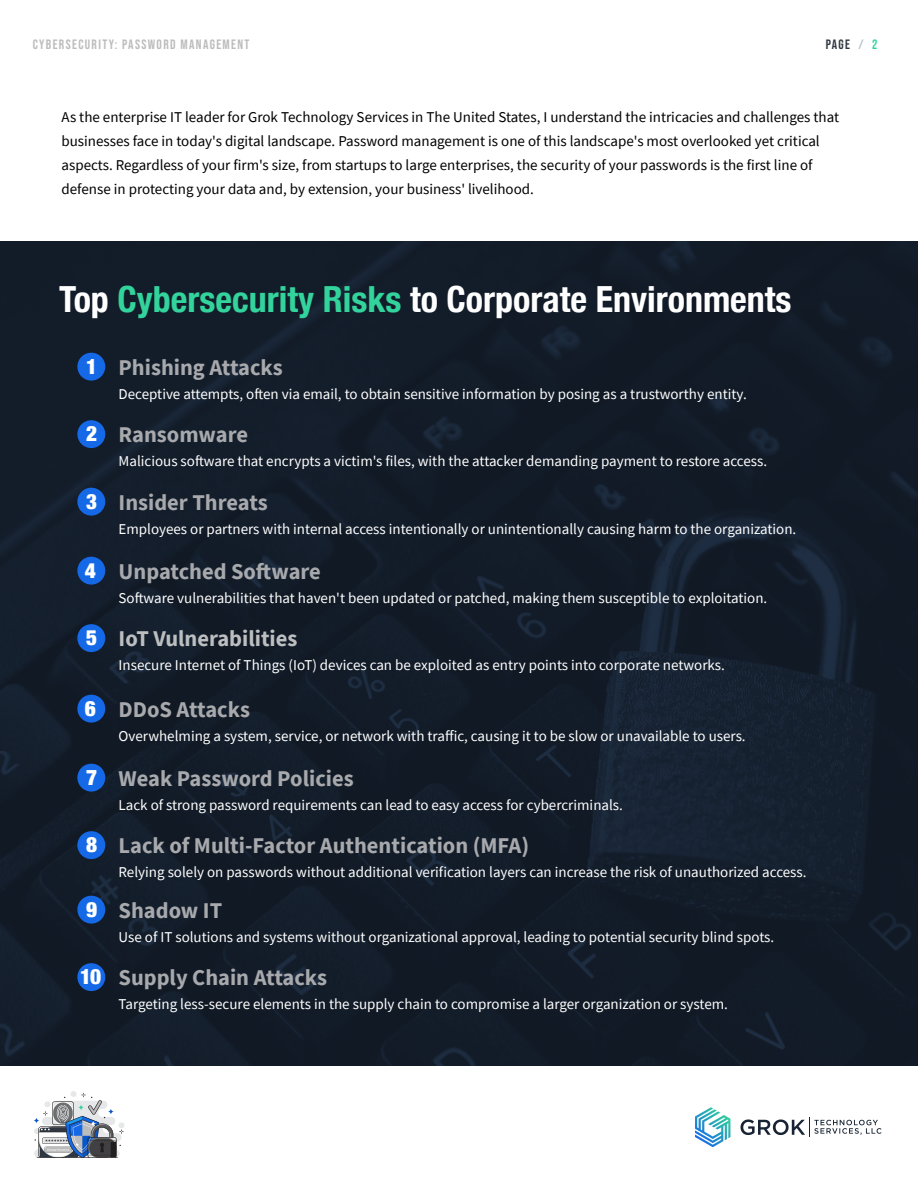
<style>
.page{position:relative;width:918px;height:1188px;background:#fff}
.page>*{position:absolute;margin:0;border:0;box-sizing:border-box;transform-origin:0 0}
.t1{font:700 condensed 36px "Helvetica Neue";color:#fff}
.t2{font:700 22.5px "Source Sans Pro";color:#a7a9ac}
.t3{font:700 22.5px "Source Sans Pro";color:#bcbec0}
.t4{font:900 condensed 21.3px "Helvetica Neue";color:#fff}
.t5{font:15px "Source Sans Pro";color:#fff}
.t6{font:15px/24px "Source Sans Pro";color:#000}
.t7{font:13.5px "Bebas Neue";letter-spacing:.1em;color:#bcbcbd}
.t8{font:13.5px "Bebas Neue";color:#2f3842}
.s1{color:#acc0d1}
.s2{color:#33d39c}
</style>
<div class="page">
<img style="left:0;top:241px;width:918px;height:825px">
<svg style="left:34px;top:1091px;width:90px;height:67px"></svg>
<div style="left:77px;top:353px;width:28px;height:28px;background:#1569e7;border-radius:50%"></div>
<div style="left:77px;top:420px;width:28px;height:28px;background:#1569e7;border-radius:50%"></div>
<div style="left:77px;top:488px;width:28px;height:28px;background:#1569e7;border-radius:50%"></div>
<div style="left:77px;top:557px;width:28px;height:28px;background:#1569e7;border-radius:50%"></div>
<div style="left:77px;top:624px;width:28px;height:28px;background:#1569e7;border-radius:50%"></div>
<div style="left:77px;top:695px;width:28px;height:28px;background:#1569e7;border-radius:50%"></div>
<div style="left:77px;top:764px;width:28px;height:28px;background:#1569e7;border-radius:50%"></div>
<div style="left:77px;top:831px;width:28px;height:28px;background:#1569e7;border-radius:50%"></div>
<div style="left:77px;top:896px;width:28px;height:28px;background:#1569e7;border-radius:50%"></div>
<div style="left:77px;top:963px;width:28px;height:28px;background:#1569e7;border-radius:50%"></div>
<svg style="left:741px;top:1117px;width:141px;height:20px"></svg>
<img style="left:695px;top:1107px;width:36px;height:40px">
<p class="t7" style="left:33px;top:37px;width:218px">CYBERSECURITY: PASSWORD MANAGEMENT</p>
<p class="t8" style="left:826px;top:37px;width:53px">PAGE <span class="s1">/</span> <span class="s2">2</span></p>
<p class="t6" style="left:62px;top:105px;width:779px">As the enterprise IT leader for Grok Technology Services in The United States, I understand the intricacies and challenges that businesses face in today's digital landscape. Password management is one of this landscape's most overlooked yet critical aspects. Regardless of your firm's size, from startups to large enterprises, the security of your passwords is the first line of defense in protecting your data and, by extension, your business' livelihood.</p>
<h1 class="t1" style="left:59px;top:269px;width:734px">Top <span class="s2">Cybersecurity Risks</span> to Corporate Environments</h1>
<h3 class="t4" style="left:86px;top:349px;width:13px">1</h3>
<h2 class="t2" style="left:119px;top:352px;width:166px">Phishing Attacks</h2>
<p class="t5" style="left:119px;top:384px;width:630px">Deceptive attempts, often via email, to obtain sensitive information by posing as a trustworthy entity.</p>
<h3 class="t4" style="left:86px;top:416px;width:13px">2</h3>
<h2 class="t2" style="left:119px;top:419px;width:131px">Ransomware</h2>
<p class="t5" style="left:119px;top:452px;width:650px">Malicious software that encrypts a victim's files, with the attacker demanding payment to restore access.</p>
<h3 class="t4" style="left:86px;top:484px;width:13px">3</h3>
<h2 class="t2" style="left:119px;top:487px;width:151px">Insider Threats</h2>
<p class="t5" style="left:119px;top:519px;width:679px">Employees or partners with internal access intentionally or unintentionally causing harm to the organization.</p>
<h3 class="t4" style="left:85px;top:553px;width:13px">4</h3>
<h2 class="t2" style="left:119px;top:556px;width:204px">Unpatched Software</h2>
<p class="t5" style="left:119px;top:588px;width:650px">Software vulnerabilities that haven't been updated or patched, making them susceptible to exploitation.</p>
<h3 class="t4" style="left:86px;top:620px;width:13px">5</h3>
<h2 class="t3" style="left:119px;top:623px;width:180px">IoT Vulnerabilities</h2>
<p class="t5" style="left:119px;top:656px;width:608px">Insecure Internet of Things (IoT) devices can be exploited as entry points into corporate networks.</p>
<h3 class="t4" style="left:85px;top:691px;width:13px">6</h3>
<h2 class="t2" style="left:119px;top:694px;width:133px">DDoS Attacks</h2>
<p class="t5" style="left:119px;top:726px;width:629px">Overwhelming a system, service, or network with traffic, causing it to be slow or unavailable to users.</p>
<h3 class="t4" style="left:86px;top:760px;width:13px">7</h3>
<h2 class="t2" style="left:119px;top:763px;width:237px">Weak Password Policies</h2>
<p class="t5" style="left:119px;top:795px;width:506px">Lack of strong password requirements can lead to easy access for cybercriminals.</p>
<h3 class="t4" style="left:86px;top:827px;width:13px">8</h3>
<h2 class="t2" style="left:119px;top:830px;width:412px">Lack of Multi-Factor Authentication (MFA)</h2>
<p class="t5" style="left:119px;top:863px;width:690px">Relying solely on passwords without additional verification layers can increase the risk of unauthorized access.</p>
<h3 class="t4" style="left:86px;top:892px;width:13px">9</h3>
<h2 class="t2" style="left:119px;top:895px;width:105px">Shadow IT</h2>
<p class="t5" style="left:119px;top:927px;width:657px">Use of IT solutions and systems without organizational approval, leading to potential security blind spots.</p>
<h3 class="t4" style="left:80px;top:959px;width:22px">10</h3>
<h2 class="t2" style="left:119px;top:962px;width:210px">Supply Chain Attacks</h2>
<p class="t5" style="left:119px;top:995px;width:611px">Targeting less-secure elements in the supply chain to compromise a larger organization or system.</p>
</div>
